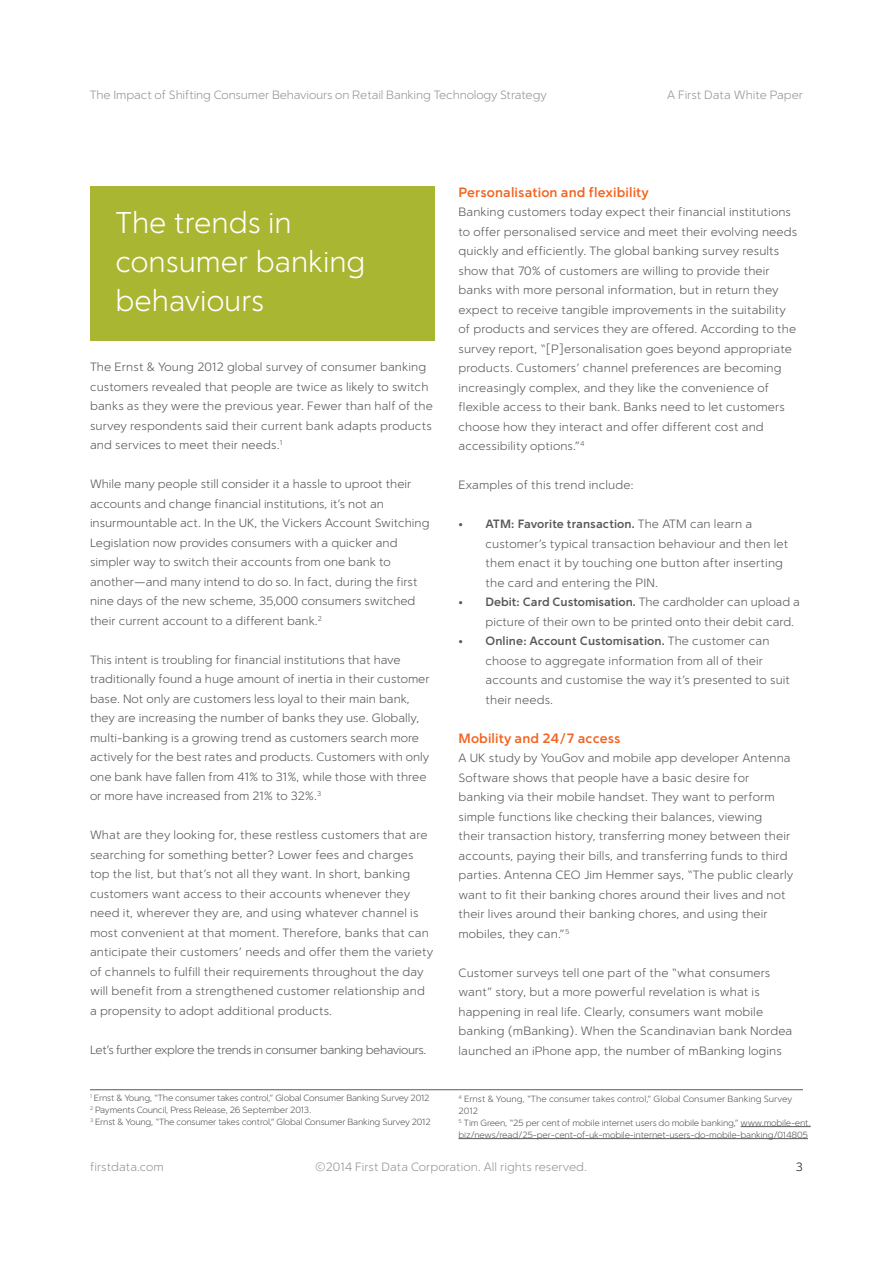
<style>
.page{position:relative;width:893px;height:1263px;background:#fff}
.page>*{position:absolute;margin:0;border:0;box-sizing:border-box;transform-origin:0 0}
.t1{font:300 30px/39px "Simple Sans";color:#fff}
.t2{font:700 13.5px "Simple Sans";letter-spacing:.01em;color:#f36421}
.t3{font:300 12px/19.5px "Simple Sans";letter-spacing:.01em;color:#57585a}
.t4{font:300 12px "Simple Sans";letter-spacing:-.01em;color:#939598}
.t5{font:300 12px "Simple Sans";letter-spacing:-.03em;color:#57585a}
.t6{font:300 12px "Simple Sans";color:#231f20}
.t7{font:300 9px/12px "Simple Sans";letter-spacing:-.02em;color:#57585a}
.t8{font:300 9px/12px "Simple Sans";color:#57585a}
.s1{font-weight:700}
</style>
<div class="page">
<div style="left:90px;top:186px;width:344px;height:155px;background:#a9b632"></div>
<hr style="left:90px;top:1089px;width:713px;height:1px;background:#57585a">
<hr style="left:741px;top:1126px;width:70px;height:1px;background:#57585a">
<hr style="left:458px;top:1138px;width:350px;height:1px;background:#57585a">
<p class="t4" style="left:90px;top:88px;width:459px">The Impact of Shifting Consumer Behaviours on Retail Banking Technology Strategy</p>
<p class="t4" style="left:667px;top:88px;width:138px">A First Data White Paper</p>
<p class="t1" style="left:116px;top:203px;width:251px">The trends in consumer banking behaviours</p>
<p class="t3" style="left:90px;top:357px;width:344px">The Ernst &amp; Young 2012 global survey of consumer banking customers revealed that people are twice as likely to switch banks as they were the previous year. Fewer than half of the survey respondents said their current bank adapts products and services to meet their needs.<sup>1</sup></p>
<p class="t3" style="left:90px;top:474px;width:341px">While many people still consider it a hassle to uproot their accounts and change financial institutions, it’s not an insurmountable act. In the UK, the Vickers Account Switching Legislation now provides consumers with a quicker and simpler way to switch their accounts from one bank to another—and many intend to do so. In fact, during the first nine days of the new scheme, 35,000 consumers switched their current account to a different bank.<sup>2</sup></p>
<p class="t3" style="left:90px;top:649px;width:341px">This intent is troubling for financial institutions that have traditionally found a huge amount of inertia in their customer base. Not only are customers less loyal to their main bank, they are increasing the number of banks they use. Globally, multi-banking is a growing trend as customers search more actively for the best rates and products. Customers with only one bank have fallen from 41% to 31%, while those with three or more have increased from 21% to 32%.<sup>3</sup></p>
<p class="t3" style="left:90px;top:825px;width:345px">What are they looking for, these restless customers that are searching for something better? Lower fees and charges top the list, but that’s not all they want. In short, banking customers want access to their accounts whenever they need it, wherever they are, and using whatever channel is most convenient at that moment. Therefore, banks that can anticipate their customers’ needs and offer them the variety of channels to fulfill their requirements throughout the day will benefit from a strengthened customer relationship and a propensity to adopt additional products.</p>
<p class="t5" style="left:90px;top:1042px;width:338px">Let’s further explore the trends in consumer banking behaviours.</p>
<p class="t7" style="left:90px;top:1092px;width:341px"><sup>1</sup> Ernst &amp; Young, “The consumer takes control,” Global Consumer Banking Survey 2012</p>
<p class="t7" style="left:90px;top:1104px;width:223px"><sup>2</sup> Payments Council, Press Release, 26 September 2013.</p>
<p class="t7" style="left:90px;top:1116px;width:342px"><sup>3</sup> Ernst &amp; Young, “The consumer takes control,” Global Consumer Banking Survey 2012</p>
<p class="t2" style="left:458px;top:184px;width:192px">Personalisation and flexibility</p>
<p class="t3" style="left:458px;top:202px;width:340px">Banking customers today expect their financial institutions to offer personalised service and meet their evolving needs quickly and efficiently. The global banking survey results show that 70% of customers are willing to provide their banks with more personal information, but in return they expect to receive tangible improvements in the suitability of products and services they are offered. According to the survey report, “[P]ersonalisation goes beyond appropriate products. Customers’ channel preferences are becoming increasingly complex, and they like the convenience of flexible access to their bank. Banks need to let customers choose how they interact and offer different cost and accessibility options.”<sup>4</sup></p>
<p class="t3" style="left:458px;top:475px;width:176px">Examples of this trend include:</p>
<p class="t3" style="left:485px;top:514px;width:304px;text-indent:-27px"><span class="s1">• ATM: Favorite transaction.</span> The ATM can learn a customer’s typical transaction behaviour and then let them enact it by touching one button after inserting the card and entering the PIN.</p>
<p class="t3" style="left:485px;top:592px;width:316px;text-indent:-27px"><span class="s1">• Debit: Card Customisation.</span> The cardholder can upload a picture of their own to be printed onto their debit card.</p>
<p class="t3" style="left:485px;top:631px;width:306px;text-indent:-27px"><span class="s1">• Online: Account Customisation.</span> The customer can choose to aggregate information from all of their accounts and customise the way it’s presented to suit their needs.</p>
<p class="t2" style="left:458px;top:730px;width:164px">Mobility and 24/7 access</p>
<p class="t3" style="left:458px;top:748px;width:336px">A UK study by YouGov and mobile app developer Antenna Software shows that people have a basic desire for banking via their mobile handset. They want to perform simple functions like checking their balances, viewing<br>their transaction history, transferring money between their accounts, paying their bills, and transferring funds to third parties. Antenna CEO Jim Hemmer says, “The public clearly want to fit their banking chores around their lives and not their lives around their banking chores, and using their mobiles, they can.”<sup>5</sup></p>
<p class="t3" style="left:458px;top:962px;width:335px">Customer surveys tell one part of the “what consumers want” story, but a more powerful revelation is what is happening in real life. Clearly, consumers want mobile banking (mBanking). When the Scandinavian bank Nordea launched an iPhone app, the number of mBanking logins</p>
<p class="t8" style="left:458px;top:1092px;width:335px"><sup>4</sup> Ernst &amp; Young, “The consumer takes control,” Global Consumer Banking Survey<br>2012</p>
<p class="t7" style="left:458px;top:1116px;width:354px"><sup>5</sup> Tim Green, “25 per cent of mobile internet users do mobile banking,” www.mobile-ent. biz/news/read/25-per-cent-of-uk-mobile-internet-users-do-mobile-banking/014805</p>
<p class="t4" style="left:90px;top:1159px;width:75px">firstdata.com</p>
<p class="t4" style="left:315px;top:1159px;width:273px">©2014 First Data Corporation. All rights reserved.</p>
<p class="t6" style="left:796px;top:1159px;width:9px">3</p>
</div>
